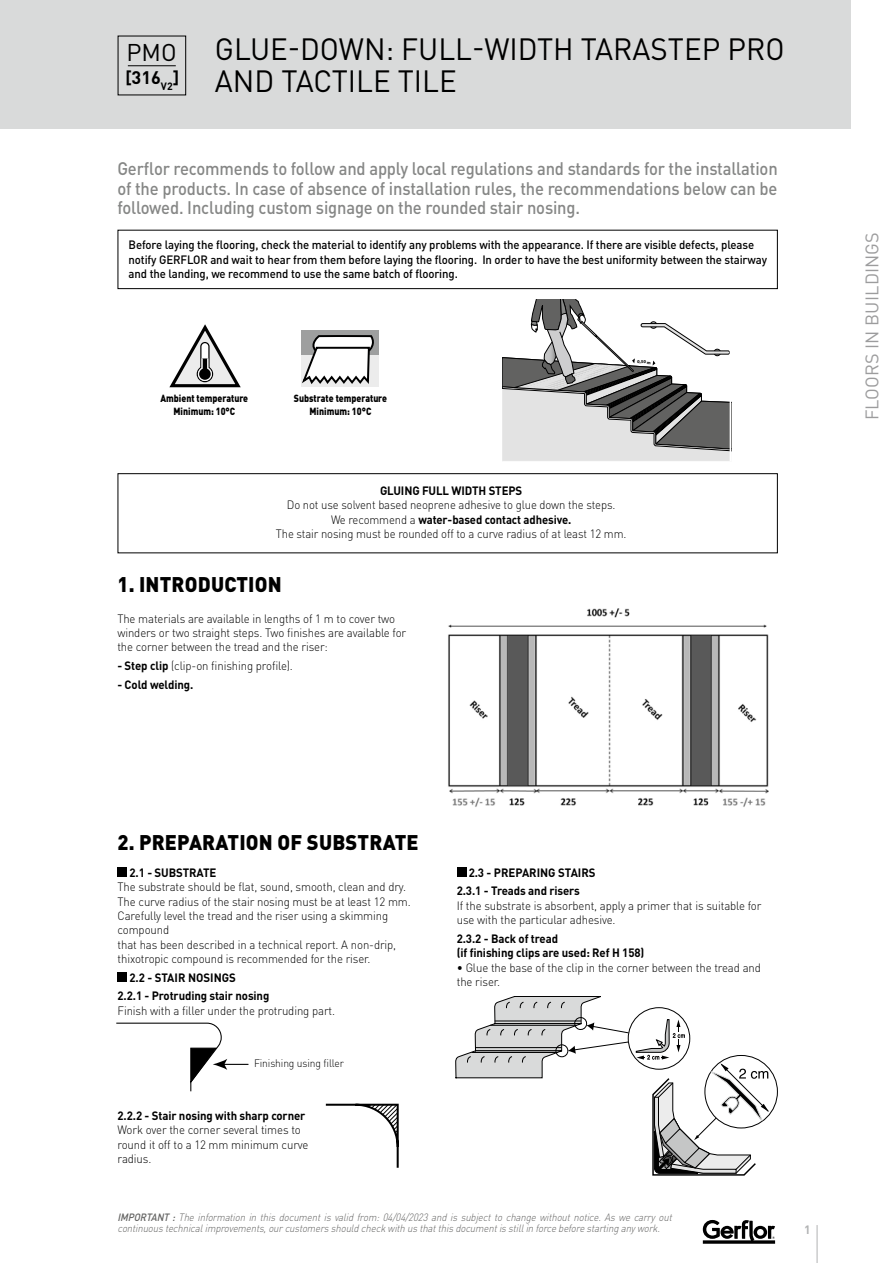
<style>
.page{position:relative;width:893px;height:1263px;background:#fff}
.page>*{position:absolute;margin:0;border:0;box-sizing:border-box;transform-origin:0 0}
.t1{font:30.45px/32.2px "DIN Pro";color:#000}
.t2{font:24px "DIN Pro";color:#000}
.t3{font:900 21px "DIN Pro";letter-spacing:.01em;color:#000;scale:.95 1}
.t4{font:500 18px/19.5px "DIN Pro";letter-spacing:-.01em;color:#868786;text-align:justify;scale:.92 1}
.t5{font:18px "DIN Pro";letter-spacing:.01em;color:#9c9c9d}
.t6{font:700 18px "DIN Pro";color:#000}
.t7{font:300 12px/14.4px "DIN Pro";letter-spacing:-.01em;color:#000;scale:.95 1}
.t8{font:500 12px/14.4px "DIN Pro";letter-spacing:-.01em;color:#000;scale:.95 1}
.t9{font:700 12px/18.6px "DIN Pro";letter-spacing:-.01em;color:#000;scale:.95 1}
.t10{font:300 12px/14.4px "DIN Pro";letter-spacing:-.01em;color:#000;text-align:center;scale:.94 1}
.t11{font:700 12px "DIN Pro";color:#b1b2b3}
.t12{font:300 10.8px "DIN Pro";letter-spacing:-.01em;color:#000;scale:.95 1}
.t13{font:italic 300 10.5px/10.5px "DIN Pro";color:#626261;scale:.91 1}
.t14{font:900 10.35px/12.3px "DIN Pro";color:#000;text-align:center;scale:.85 1}
.t15{font:700 4.5px "Myriad";color:#000}
.s1{font-size:17.25px}
.s2{font-weight:700}
.s3{font-weight:500}
</style>
<div class="page">
<div style="left:118px;top:867px;width:9px;height:10px;background:#000"></div>
<div style="left:118px;top:972px;width:9px;height:10px;background:#000"></div>
<div style="left:457px;top:867px;width:9px;height:10px;background:#000"></div>
<svg style="left:326px;top:1104px;width:73px;height:64px"></svg>
<svg style="left:116px;top:1023px;width:132px;height:68px"></svg>
<svg style="left:455px;top:996px;width:323px;height:180px"></svg>
<div style="left:118px;top:473px;width:660px;height:80px;border:1px solid #000"></div>
<div style="left:118px;top:230px;width:660px;height:59px;border:1px solid #000"></div>
<svg style="left:169px;top:324px;width:72px;height:64px"></svg>
<div style="left:302px;top:330px;width:77px;height:56px;background:#ececec"></div>
<div style="left:302px;top:330px;width:77px;height:24px;background:#9e9f9f"></div>
<svg style="left:301px;top:334px;width:75px;height:53px"></svg>
<svg style="left:502px;top:300px;width:228px;height:161px"></svg>
<img style="left:448px;top:608px;width:321px;height:199px">
<hr style="left:817px;top:1225px;width:1px;height:38px;background:#b1b2b3">
<div style="left:0;top:0;width:850px;height:129px;background:#d9dada"></div>
<svg style="left:703px;top:1220px;width:72px;height:24px"></svg>
<hr style="left:128px;top:65px;width:48px;height:1px;background:#000">
<h2 class="t2" style="left:126px;top:36px;width:52px">PMO</h2>
<h3 class="t6" style="left:125px;top:65px;width:55px"><span class="s1">[</span>316<sub>V2</sub><span class="s1">]</span></h3>
<h1 class="t1" style="left:215px;top:32px;width:571px">GLUE-DOWN: FULL-WIDTH TARASTEP PRO<br>AND TACTILE TILE</h1>
<p class="t4" style="left:117px;top:158px;width:719px">Gerflor recommends to follow and apply local regulations and standards for the installation of the products. In case of absence of installation rules, the recommendations below can be followed. Including custom signage on the rounded stair nosing.</p>
<p class="t8" style="left:129px;top:237px;width:674px">Before laying the flooring, check the material to identify any problems with the appearance. If there are visible defects, please notify GERFLOR and wait to hear from them before laying the flooring. In order to have the best uniformity between the stairway and the landing, we recommend to use the same batch of flooring.</p>
<p class="t14" style="left:161px;top:392px;width:105px">Ambient temperature<br>Minimum: 10°C</p>
<p class="t14" style="left:294px;top:392px;width:111px">Substrate temperature<br>Minimum: 10°C</p>
<p class="t15" style="left:637px;top:359px;width:15px;rotate:4deg">0,50 m</p>
<p class="t9" style="left:380px;top:481px;width:151px">GLUING FULL WIDTH STEPS</p>
<p class="t10" style="left:276px;top:497px;width:374px">Do not use solvent based neoprene adhesive to glue down the steps.<br>We recommend a <span class="s2">water-based contact adhesive.<br></span>The stair nosing must be rounded off to a curve radius of at least 12 mm.</p>
<h3 class="t3" style="left:118px;top:571px;width:174px">1. INTRODUCTION</h3>
<p class="t7" style="left:117px;top:611px;width:306px">The materials are available in lengths of 1 m to cover two winders or two straight steps. Two finishes are available for the corner between the tread and the riser:</p>
<p class="t7" style="left:117px;top:658px;width:186px"><span class="s2">- Step clip</span> (clip-on finishing profile).</p>
<p class="t9" style="left:117px;top:675px;width:82px">- Cold welding.</p>
<h3 class="t5" style="left:860px;top:420px;width:190px;rotate:-90deg">FLOORS IN BUILDINGS</h3>
<h3 class="t3" style="left:118px;top:828px;width:318px">2. PREPARATION OF SUBSTRATE</h3>
<p class="t9" style="left:130px;top:862px;width:93px">2.1 - SUBSTRATE</p>
<p class="t7" style="left:118px;top:879px;width:310px">The substrate should be flat, sound, smooth, clean and dry.<br>The curve radius of the stair nosing must be at least 12 mm.<br>Carefully level the tread and the riser using a skimming compound<br>that has been described in a technical report. A non-drip, thixotropic compound is recommended for the riser.</p>
<p class="t9" style="left:118px;top:968px;width:161px;text-indent:12px">2.2 - STAIR NOSINGS<br>2.2.1 - Protruding stair nosing</p>
<p class="t7" style="left:118px;top:1003px;width:231px">Finish with a filler under the protruding part.</p>
<p class="t12" style="left:254px;top:1056px;width:96px">Finishing using filler</p>
<p class="t9" style="left:118px;top:1106px;width:199px">2.2.2 - Stair nosing with sharp corner</p>
<p class="t7" style="left:118px;top:1122px;width:202px">Work over the corner several times to round it off to a 12 mm minimum curve radius.</p>
<p class="t9" style="left:457px;top:862px;width:148px;text-indent:12px">2.3 - PREPARING STAIRS<br>2.3.1 - Treads and risers</p>
<p class="t7" style="left:457px;top:898px;width:322px">If the substrate is absorbent, apply a primer that is suitable for use with the particular adhesive.</p>
<p class="t9" style="left:457px;top:931px;width:199px;line-height:14.4px">2.3.2 - Back of tread<br>(if finishing clips are used: Ref H 158)</p>
<p class="t7" style="left:457px;top:959px;width:322px">• Glue the base of the clip in the corner between the tread and the riser.</p>
<p class="t13" style="left:118px;top:1211px;width:614px"><span class="s3">IMPORTANT:</span> The information in this document is valid from: 04/04/2023 and is subject to change without notice. As we carry out continuoustechnicalimprovements,ourcustomersshouldcheckwithusthatthisdocumentisstillinforcebeforestartinganywork.</p>
<p class="t11" style="left:804px;top:1222px;width:8px">1</p>
</div>
